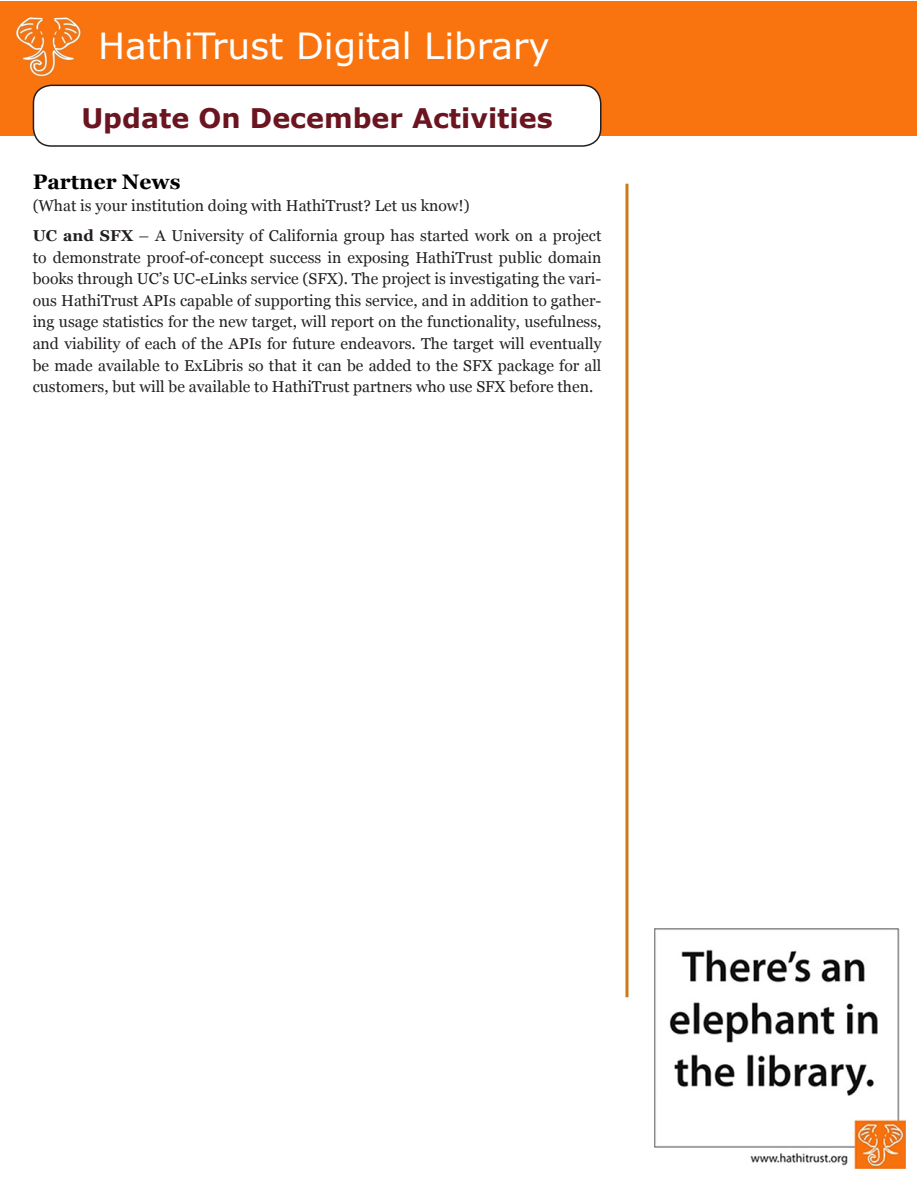
<style>
.page{position:relative;width:918px;height:1188px;background:#fff}
.page>*{position:absolute;margin:0;border:0;box-sizing:border-box;transform-origin:0 0}
.t1{font:36px "Verdana";color:#fff}
.t2{font:700 27px "Verdana";color:#6b1521}
.t3{font:700 21px "Georgia";color:#020000}
.t4{font:15.75px/21.6px "Georgia";color:#231f20;text-align:justify}
.s1{font-weight:700}
.s2{font-family:"Times";font-size:18px}
</style>
<div class="page">
<div style="left:1px;top:1px;width:916px;height:134px;background:#f9740f"></div>
<div style="left:33px;top:85px;width:568px;height:61px;background:#fff;border-radius:18px"></div>
<div style="left:33px;top:85px;width:569px;height:62px;border:2px solid #231f20;border-radius:18px"></div>
<hr style="left:626px;top:184px;width:2px;height:813px;background:#cb7919">
<img style="left:16px;top:16px;width:65px;height:61px">
<img style="left:654px;top:928px;width:252px;height:240px">
<p class="t1" style="left:98px;top:23px;width:453px">HathiTrust Digital Library</p>
<p class="t2" style="left:81px;top:101px;width:473px">Update On December Activities</p>
<p class="t3" style="left:33px;top:169px;width:149px">Partner News</p>
<p class="t4" style="left:33px;top:195px;width:438px">(What is your institution doing with HathiTrust? Let us know!)</p>
<p class="t4" style="left:33px;top:225px;width:570px"><span class="s1">UC and SFX</span> <span class="s2">–</span> A University of California group has started work on a project to demonstrate proof-of-concept success in exposing HathiTrust public domain books through UC’s UC-eLinks service (SFX). The project is investigating the vari&shy;ous HathiTrust APIs capable of supporting this service, and in addition to gather&shy;ing usage statistics for the new target, will report on the functionality, usefulness, and viability of each of the APIs for future endeavors. The target will eventually be made available to ExLibris so that it can be added to the SFX package for all customers, but will be available to HathiTrust partners who use SFX before then.</p>
</div>
